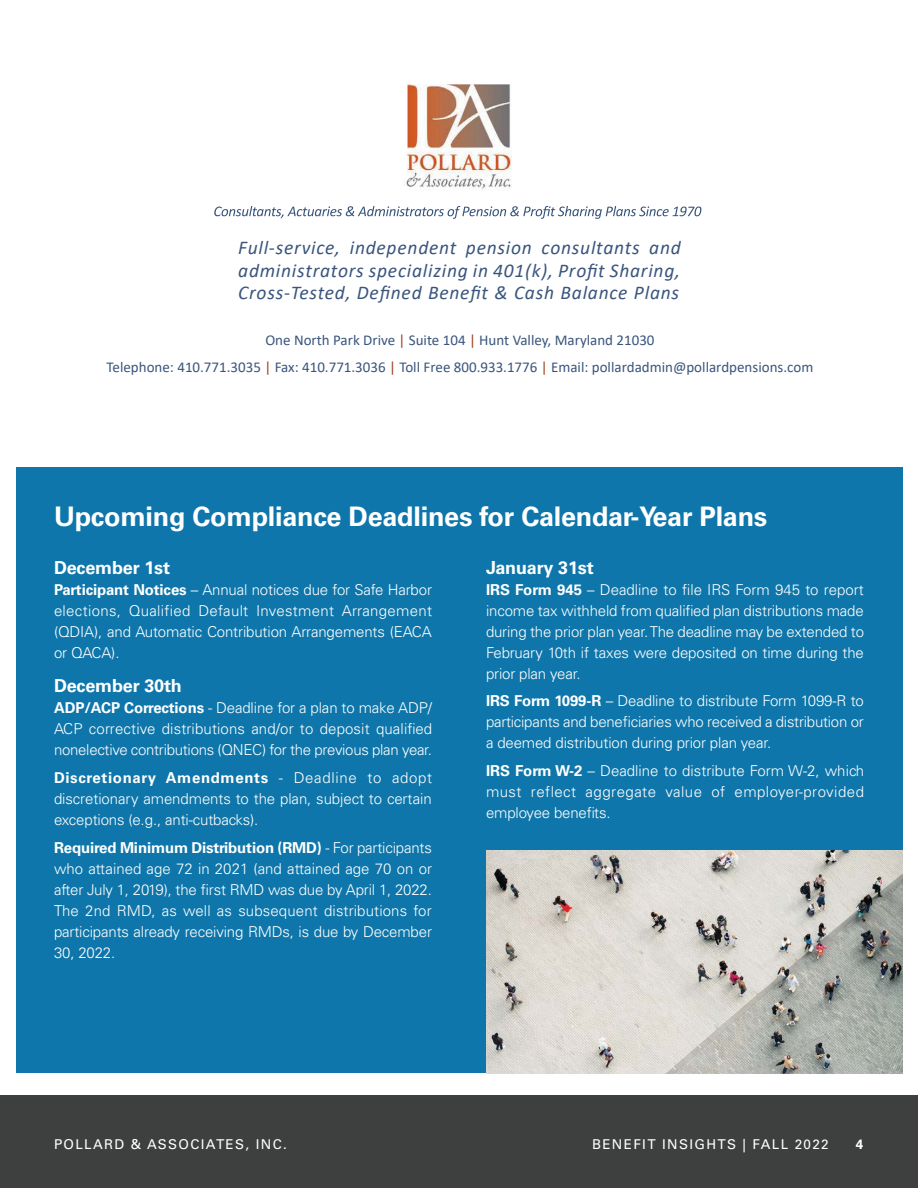
<style>
.page{position:relative;width:918px;height:1188px;background:#fff}
.page>*{position:absolute;margin:0;border:0;box-sizing:border-box;transform-origin:0 0}
.t1{font:700 27px "Univers LT Std 45";letter-spacing:-.01em;color:#fff}
.t2{font:italic 19.5px/22.5px "Calibri";letter-spacing:.04em;color:#3a557d;text-align:justify}
.t3{font:700 18px "Univers LT Std 45";letter-spacing:-.01em;color:#fff}
.t4{font:300 15px/21px "Univers LT Std";letter-spacing:-.01em;color:#fff;text-align:justify}
.t5{font:15px/27px "Calibri";color:#3a557d;text-align:center}
.t6{font:700 15px "Univers LT Std 45";letter-spacing:-.01em;color:#fff}
.t7{font:700 15px "Univers LT Std 45";letter-spacing:.045em;color:#fff}
.t8{font:13.5px "Univers LT Std";letter-spacing:.1em;color:#fff}
.t9{font:700 13.5px "Univers LT Std 45";color:#fff}
.s1{color:#a03e22}
.s2{font-family:"Univers LT Std 45";font-weight:700}
.s3{font-family:"Univers LT Std";font-weight:300}
</style>
<div class="page">
<div style="left:0;top:1095px;width:918px;height:93px;background:#3e3f3f"></div>
<svg style="left:214px;top:206px;width:487px;height:13px"></svg>
<img style="left:406px;top:85px;width:106px;height:105px">
<div style="left:16px;top:467px;width:887px;height:606px;background:#0e76aa"></div>
<img style="left:486px;top:850px;width:417px;height:223px">
<h2 class="t2" style="left:238px;top:238px;width:444px">Full-service, independent pension consultants and administrators specializing in 401(k), Profit Sharing, Cross-Tested, Defined Benefit &amp; Cash Balance Plans</h2>
<p class="t5" style="left:107px;top:328px;width:708px">One North Park Drive <span class="s1">|</span> Suite 104 <span class="s1">|</span> Hunt Valley, Maryland 21030<br>Telephone: 410.771.3035 <span class="s1">|</span> Fax: 410.771.3036 <span class="s1">|</span> Toll Free 800.933.1776 <span class="s1">|</span> Email: pollardadmin@pollardpensions.com</p>
<h1 class="t1" style="left:54px;top:505px;width:715px">Upcoming Compliance Deadlines for Calendar-Year Plans</h1>
<p class="t3" style="left:54px;top:560px;width:118px">December 1st</p>
<p class="t4" style="left:54px;top:580px;width:380px"><span class="s2">Participant Notices</span> – Annual notices due for Safe Harbor elections, Qualified Default Investment Arrangement (QDIA), and Automatic Contribution Arrangements (EACA or QACA).</p>
<p class="t3" style="left:54px;top:678px;width:129px">December 30th</p>
<p class="t4" style="left:54px;top:698px;width:380px"><span class="s2">ADP/ACP Corrections</span> - Deadline for a plan to make ADP/ ACP corrective distributions and/or to deposit qualified nonelective contributions (QNEC) for the previous plan year.</p>
<p class="t7" style="left:54px;top:771px;width:380px">Discretionary Amendments <span class="s3">- Deadline to adopt</span></p>
<p class="t4" style="left:54px;top:789px;width:379px">discretionary amendments to the plan, subject to certain exceptions (e.g., anti-cutbacks).</p>
<p class="t6" style="left:54px;top:841px;width:379px">Required Minimum Distribution (RMD) <span class="s3">- For participants</span></p>
<p class="t4" style="left:54px;top:859px;width:380px">who attained age 72 in 2021 (and attained age 70 on or after July 1, 2019), the first RMD was due by April 1, 2022.<br>The 2nd RMD, as well as subsequent distributions for participants already receiving RMDs, is due by December 30, 2022.</p>
<p class="t3" style="left:486px;top:560px;width:109px">January 31st</p>
<p class="t4" style="left:486px;top:579px;width:380px"><span class="s2">IRS Form 945</span> – Deadline to file IRS Form 945 to report income tax withheld from qualified plan distributions made during the prior plan year. The deadline may be extended to February 10th if taxes were deposited on time during the prior plan year.</p>
<p class="t4" style="left:486px;top:690px;width:379px"><span class="s2">IRS Form 1099-R</span> – Deadline to distribute Form 1099-R to participants and beneficiaries who received a distribution or a deemed distribution during prior plan year.</p>
<p class="t4" style="left:486px;top:761px;width:380px"><span class="s2">IRS Form W-2</span> – Deadline to distribute Form W-2, which must reflect aggregate value of employer-provided employee benefits.</p>
<p class="t8" style="left:592px;top:1139px;width:238px">BENEFIT INSIGHTS | FALL 2022</p>
<p class="t8" style="left:54px;top:1139px;width:234px">POLLARD &amp; ASSOCIATES, INC.</p>
<p class="t9" style="left:856px;top:1136px;width:9px">4</p>
</div>
